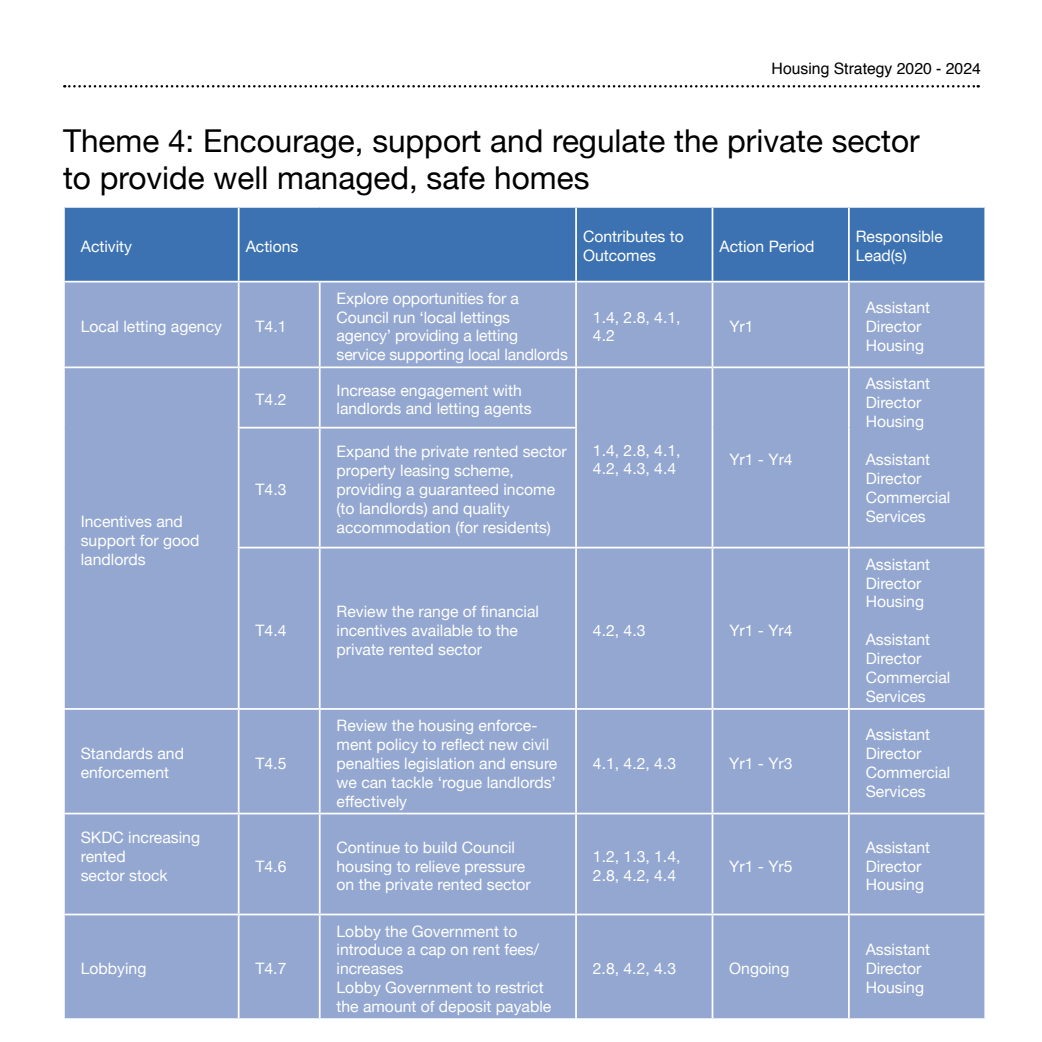
<style>
.page{position:relative;width:1042px;height:1042px;background:#fff}
.page>*{position:absolute;margin:0;border:0;box-sizing:border-box;transform-origin:0 0}
.t1{font:31.5px/37.8px "Helvetica Neue";color:#000}
.t2{font:15.75px/18.9px "Helvetica Neue";color:#fff}
.t3{font:15.75px "Helvetica";color:#000}
</style>
<div class="page">
<svg style="left:64px;top:85px;width:914px;height:3px"></svg>
<div style="left:65px;top:208px;width:919px;height:73px;background:#3c72b1"></div>
<div style="left:65px;top:282px;width:919px;height:736px;background:#93a7d1"></div>
<hr style="left:238px;top:208px;width:1px;height:73px;background:#fff">
<hr style="left:575px;top:208px;width:2px;height:73px;background:#fff">
<hr style="left:711px;top:208px;width:2px;height:73px;background:#fff">
<hr style="left:848px;top:208px;width:2px;height:73px;background:#fff">
<hr style="left:238px;top:282px;width:1px;height:84px;background:#fff">
<hr style="left:319px;top:282px;width:2px;height:84px;background:#fff">
<hr style="left:575px;top:282px;width:2px;height:84px;background:#fff">
<hr style="left:711px;top:282px;width:2px;height:84px;background:#fff">
<hr style="left:848px;top:282px;width:2px;height:84px;background:#fff">
<hr style="left:63px;top:366px;width:176px;height:2px;background:#fff">
<hr style="left:239px;top:366px;width:81px;height:2px;background:#fff">
<hr style="left:238px;top:368px;width:1px;height:59px;background:#fff">
<hr style="left:320px;top:366px;width:256px;height:2px;background:#fff">
<hr style="left:319px;top:368px;width:2px;height:59px;background:#fff">
<hr style="left:576px;top:366px;width:136px;height:2px;background:#fff">
<hr style="left:575px;top:368px;width:2px;height:59px;background:#fff">
<hr style="left:712px;top:366px;width:137px;height:2px;background:#fff">
<hr style="left:711px;top:368px;width:2px;height:60px;background:#fff">
<hr style="left:849px;top:366px;width:137px;height:2px;background:#fff">
<hr style="left:848px;top:368px;width:2px;height:60px;background:#fff">
<hr style="left:238px;top:427px;width:82px;height:1px;background:#fff">
<hr style="left:238px;top:428px;width:1px;height:119px;background:#fff">
<hr style="left:320px;top:427px;width:257px;height:1px;background:#fff">
<hr style="left:319px;top:428px;width:2px;height:119px;background:#fff">
<hr style="left:575px;top:428px;width:2px;height:119px;background:#fff">
<hr style="left:711px;top:428px;width:2px;height:119px;background:#fff">
<hr style="left:848px;top:428px;width:2px;height:119px;background:#fff">
<hr style="left:238px;top:547px;width:82px;height:1px;background:#fff">
<hr style="left:238px;top:548px;width:1px;height:160px;background:#fff">
<hr style="left:320px;top:547px;width:256px;height:1px;background:#fff">
<hr style="left:319px;top:548px;width:2px;height:160px;background:#fff">
<hr style="left:576px;top:547px;width:136px;height:1px;background:#fff">
<hr style="left:575px;top:548px;width:2px;height:160px;background:#fff">
<hr style="left:712px;top:547px;width:137px;height:1px;background:#fff">
<hr style="left:711px;top:548px;width:2px;height:160px;background:#fff">
<hr style="left:849px;top:547px;width:137px;height:1px;background:#fff">
<hr style="left:848px;top:548px;width:2px;height:160px;background:#fff">
<hr style="left:63px;top:708px;width:176px;height:2px;background:#fff">
<hr style="left:239px;top:708px;width:81px;height:2px;background:#fff">
<hr style="left:238px;top:710px;width:1px;height:102px;background:#fff">
<hr style="left:320px;top:708px;width:256px;height:2px;background:#fff">
<hr style="left:319px;top:710px;width:2px;height:102px;background:#fff">
<hr style="left:576px;top:708px;width:136px;height:2px;background:#fff">
<hr style="left:575px;top:710px;width:2px;height:102px;background:#fff">
<hr style="left:712px;top:708px;width:137px;height:2px;background:#fff">
<hr style="left:711px;top:710px;width:2px;height:102px;background:#fff">
<hr style="left:849px;top:708px;width:137px;height:2px;background:#fff">
<hr style="left:848px;top:710px;width:2px;height:102px;background:#fff">
<hr style="left:63px;top:812px;width:176px;height:2px;background:#fff">
<hr style="left:239px;top:812px;width:81px;height:2px;background:#fff">
<hr style="left:238px;top:814px;width:1px;height:99px;background:#fff">
<hr style="left:320px;top:812px;width:256px;height:2px;background:#fff">
<hr style="left:319px;top:814px;width:2px;height:99px;background:#fff">
<hr style="left:576px;top:812px;width:136px;height:2px;background:#fff">
<hr style="left:575px;top:814px;width:2px;height:99px;background:#fff">
<hr style="left:712px;top:812px;width:137px;height:2px;background:#fff">
<hr style="left:711px;top:814px;width:2px;height:99px;background:#fff">
<hr style="left:849px;top:812px;width:137px;height:2px;background:#fff">
<hr style="left:848px;top:814px;width:2px;height:99px;background:#fff">
<hr style="left:63px;top:913px;width:176px;height:2px;background:#fff">
<hr style="left:239px;top:913px;width:81px;height:2px;background:#fff">
<hr style="left:238px;top:915px;width:1px;height:103px;background:#fff">
<hr style="left:320px;top:913px;width:256px;height:2px;background:#fff">
<hr style="left:319px;top:915px;width:2px;height:103px;background:#fff">
<hr style="left:576px;top:913px;width:136px;height:2px;background:#fff">
<hr style="left:575px;top:915px;width:2px;height:103px;background:#fff">
<hr style="left:712px;top:913px;width:137px;height:2px;background:#fff">
<hr style="left:711px;top:915px;width:2px;height:103px;background:#fff">
<hr style="left:849px;top:913px;width:137px;height:2px;background:#fff">
<hr style="left:848px;top:915px;width:2px;height:103px;background:#fff">
<p class="t3" style="left:771px;top:56px;width:211px">Housing Strategy 2020 - 2024</p>
<h1 class="t1" style="left:63px;top:123px;width:858px">Theme 4: Encourage, support and regulate the private sector to provide well managed, safe homes</h1>
<p class="t2" style="left:81px;top:238px;width:53px">Activity</p>
<p class="t2" style="left:246px;top:238px;width:54px">Actions</p>
<p class="t2" style="left:583px;top:228px;width:102px">Contributes to<br>Outcomes</p>
<p class="t2" style="left:719px;top:238px;width:97px">Action Period</p>
<p class="t2" style="left:856px;top:228px;width:88px">Responsible<br>Lead(s)</p>
<p class="t2" style="left:81px;top:318px;width:143px">Local letting agency</p>
<p class="t2" style="left:256px;top:318px;width:32px">T4.1</p>
<p class="t2" style="left:337px;top:289px;width:233px">Explore opportunities for a<br>Council run ‘local lettings agency’ providing a letting service supporting local landlords</p>
<p class="t2" style="left:81px;top:512px;width:120px">Incentives and support for good landlords</p>
<p class="t2" style="left:255px;top:391px;width:32px">T4.2</p>
<p class="t2" style="left:337px;top:381px;width:197px">Increase engagement with landlords and letting agents</p>
<p class="t2" style="left:255px;top:481px;width:32px">T4.3</p>
<p class="t2" style="left:255px;top:621px;width:32px">T4.4</p>
<p class="t2" style="left:336px;top:443px;width:232px">Expand the private rented sector property leasing scheme, providing a guaranteed income (to landlords) and quality accommodation (for residents)</p>
<p class="t2" style="left:336px;top:603px;width:204px">Review the range of financial incentives available to the private rented sector</p>
<p class="t2" style="left:81px;top:745px;width:105px">Standards and enforcement</p>
<p class="t2" style="left:255px;top:754px;width:32px">T4.5</p>
<p class="t2" style="left:336px;top:717px;width:222px">Review the housing enforce&shy;ment policy to reflect new civil penalties legislation and ensure we can tackle ‘rogue landlords’ effectively</p>
<p class="t2" style="left:593px;top:308px;width:89px">1.4, 2.8, 4.1,<br>4.2</p>
<p class="t2" style="left:729px;top:318px;width:26px">Yr1</p>
<p class="t2" style="left:593px;top:441px;width:89px">1.4, 2.8, 4.1,<br>4.2, 4.3, 4.4</p>
<p class="t2" style="left:729px;top:451px;width:65px">Yr1 - Yr4</p>
<p class="t2" style="left:593px;top:621px;width:54px">4.2, 4.3</p>
<p class="t2" style="left:729px;top:621px;width:65px">Yr1 - Yr4</p>
<p class="t2" style="left:593px;top:754px;width:85px">4.1, 4.2, 4.3</p>
<p class="t2" style="left:729px;top:754px;width:65px">Yr1 - Yr3</p>
<p class="t2" style="left:81px;top:829px;width:121px">SKDC increasing rented<br>sector stock</p>
<p class="t2" style="left:255px;top:857px;width:32px">T4.6</p>
<p class="t2" style="left:81px;top:960px;width:67px">Lobbying</p>
<p class="t2" style="left:255px;top:960px;width:32px">T4.7</p>
<p class="t2" style="left:336px;top:838px;width:196px">Continue to build Council housing to relieve pressure on the private rented sector</p>
<p class="t2" style="left:593px;top:848px;width:89px">1.2, 1.3, 1.4,<br>2.8, 4.2, 4.4</p>
<p class="t2" style="left:729px;top:857px;width:65px">Yr1 - Yr5</p>
<p class="t2" style="left:336px;top:922px;width:216px">Lobby the Government to introduce a cap on rent fees/ increases<br>Lobby Government to restrict the amount of deposit payable</p>
<p class="t2" style="left:593px;top:960px;width:85px">2.8, 4.2, 4.3</p>
<p class="t2" style="left:729px;top:960px;width:62px">Ongoing</p>
<p class="t2" style="left:866px;top:299px;width:66px">Assistant<br>Director<br>Housing</p>
<p class="t2" style="left:866px;top:375px;width:66px">Assistant<br>Director<br>Housing</p>
<p class="t2" style="left:866px;top:451px;width:86px">Assistant<br>Director<br>Commercial<br>Services</p>
<p class="t2" style="left:866px;top:555px;width:66px">Assistant<br>Director<br>Housing</p>
<p class="t2" style="left:866px;top:631px;width:86px">Assistant<br>Director<br>Commercial<br>Services</p>
<p class="t2" style="left:866px;top:726px;width:86px">Assistant<br>Director<br>Commercial<br>Services</p>
<p class="t2" style="left:865px;top:838px;width:66px">Assistant<br>Director<br>Housing</p>
<p class="t2" style="left:865px;top:941px;width:66px">Assistant<br>Director<br>Housing</p>
</div>
